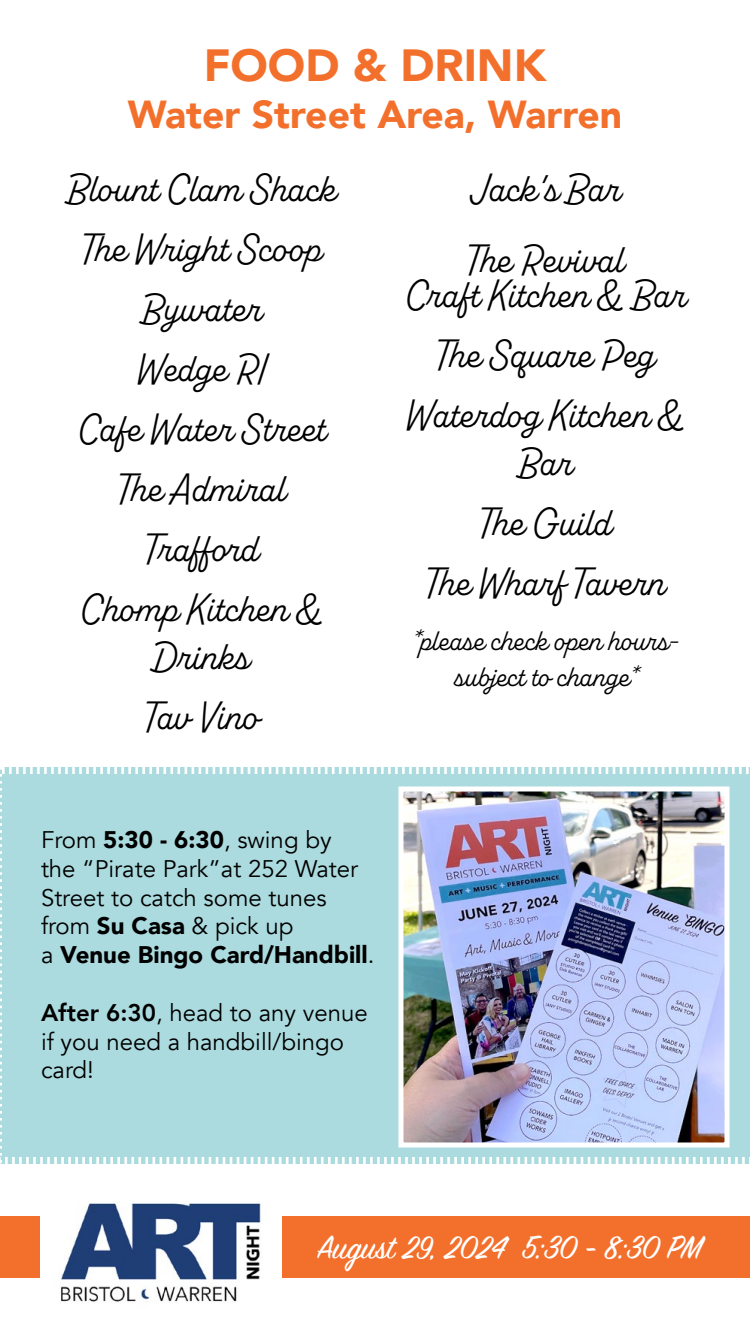
<style>
.page{position:relative;width:750px;height:1334px;background:#fff}
.page>*{position:absolute;margin:0;border:0;box-sizing:border-box;transform-origin:0 0}
.t1{font:900 45px "Avenir";color:#f3702c}
.t2{font:40px/60px "Alkaline";color:#000;text-align:center}
.t3{font:900 39px "Avenir";color:#f3702c}
.t4{font:36px "Sign Painter House Script";color:#fff}
.t5{font:30px/36px "Alkaline";color:#000;text-align:center}
.t6{font:24px/28.8px "Avenir";color:#000}
.s1{font-weight:900}
.s2{font-weight:800}
</style>
<div class="page">
<div style="left:0;top:767px;width:750px;height:397px;background:#abdbdf"></div>
<div style="left:0;top:1216px;width:750px;height:61px;background:#f3702c"></div>
<img style="left:40px;top:1203px;width:241px;height:99px">
<img style="left:404px;top:792px;width:320px;height:350px">
<div style="left:398px;top:786px;width:332px;height:362px;border:5px solid #fff"></div>
<p class="t1" style="left:204px;top:27px;width:344px">FOOD &amp; DRINK</p>
<p class="t3" style="left:128px;top:81px;width:496px">Water Street Area, Warren</p>
<p class="t2" style="left:68px;top:160px;width:270px">Blount Clam Shack<br>The Wright Scoop<br>Bywater<br>Wedge RI<br>Cafe Water Street<br>The Admiral<br>Trafford<br>Chomp Kitchen &amp;</p>
<p class="t2" style="left:145px;top:628px;width:116px;text-align:left">Drinks<br>Tav Vino</p>
<p class="t2" style="left:467px;top:155px;width:158px;line-height:71px;text-align:left">Jack’s Bar<br>The Revival</p>
<p class="t2" style="left:405px;top:266px;width:283px">Craft Kitchen &amp; Bar<br>The Square Peg<br>Waterdog Kitchen &amp;</p>
<p class="t2" style="left:426px;top:434px;width:241px">Bar<br>The Guild<br>The Wharf Tavern</p>
<p class="t5" style="left:412px;top:624px;width:268px">*please check open hours&shy;subject to change*</p>
<p class="t6" style="left:41px;top:826px;width:335px">From <span class="s1">5:30 - 6:30</span>, swing by<br>the “Pirate Park”at 252 Water<br>Street to catch some tunes from <span class="s1">Su Casa</span> &amp; pick up<br>a <span class="s1">Venue Bingo Card/Handbill</span>.</p>
<p class="t6" style="left:41px;top:999px;width:328px"><span class="s2">After 6:30</span>, head to any venue if you need a handbill/bingo card!</p>
<p class="t4" style="left:317px;top:1226px;width:387px">August 29, 2024 5:30 - 8:30 PM</p>
</div>
